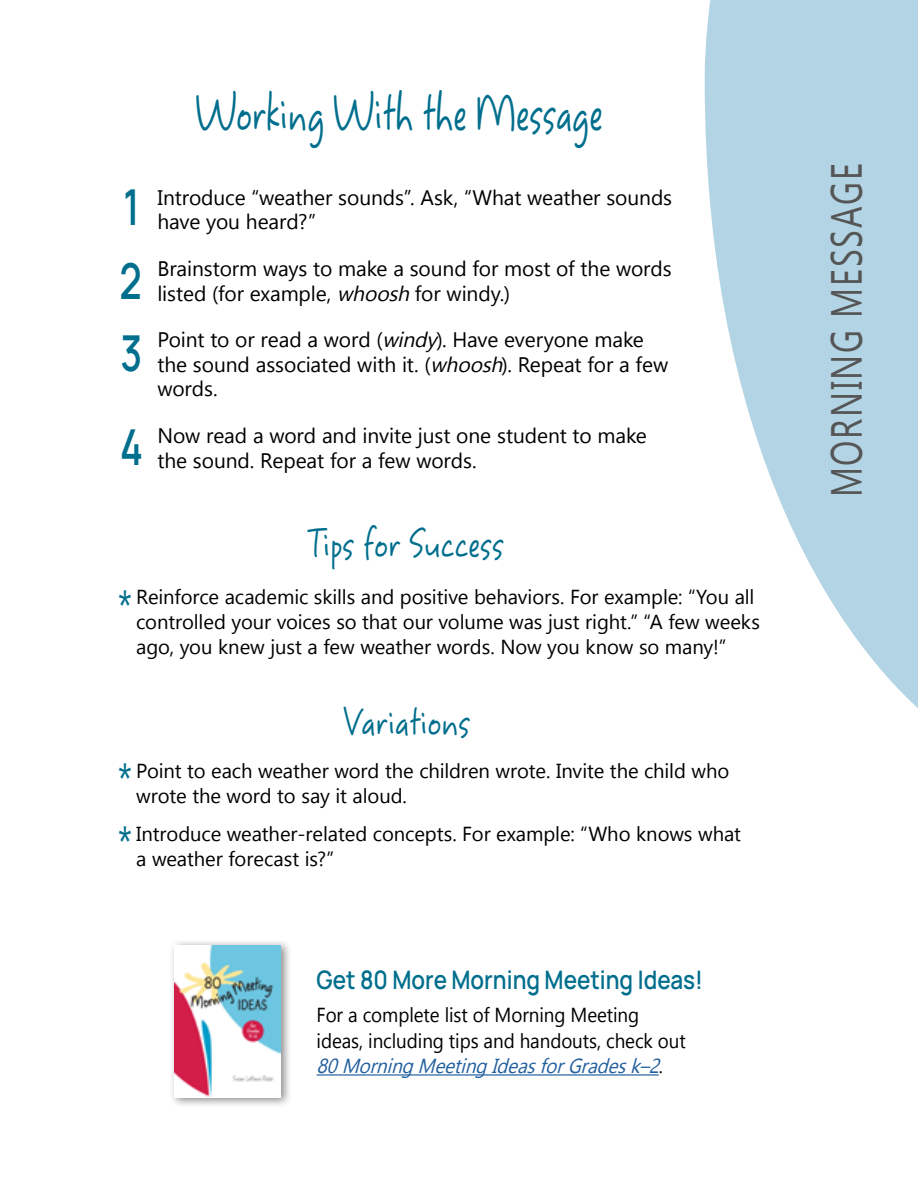
<style>
.page{position:relative;width:918px;height:1188px;background:#fff}
.page>*{position:absolute;margin:0;border:0;box-sizing:border-box;transform-origin:0 0}
.t1{font:51px "Sweet Pea";letter-spacing:-.005em;color:#006e8d;scale:.77 1}
.t2{font:600 49.5px/72.8px "Manrope";color:#006e8d;text-align:justify;scale:.77 1}
.t3{font:45px/62.8px "Gadugi";color:#006e8d;scale:.77 1}
.t4{font:43.5px "Gadugi";letter-spacing:.05em;color:#555;scale:.77 1}
.t5{font:39px "Sweet Pea";color:#006e8d;scale:.88 1}
.t6{font:600 25.5px "Manrope";color:#006e8d;scale:.88 1}
.t7{font:21px/24.8px "Gadugi";letter-spacing:-.005em;color:#000}
.t8{font:20.25px/24.8px "Gadugi";letter-spacing:-.005em;color:#000}
.t9{font:20.25px/25.5px "Gadugi";letter-spacing:-.005em;color:#000;scale:.93 1}
.s1{font-style:italic}
.s2{font-style:italic;color:#215e9e}
</style>
<div class="page">
<svg style="left:704px;top:0;width:214px;height:708px;fill:#b3d4e4"></svg>
<div style="left:169px;top:940px;width:123px;height:168px;background:#000;opacity:.45"></div>
<img style="left:174px;top:945px;width:106px;height:153px">
<hr style="left:317px;top:1074px;width:342px;height:2px;background:#215e9e">
<h2 class="t2" style="left:120px;top:167px;width:31px">1<br>2<br>3</h2>
<h2 class="t2" style="left:120px;top:407px;width:31px">4</h2>
<h1 class="t1" style="left:197px;top:81px;width:529px">Working With the Message</h1>
<p class="t7" style="left:157px;top:185px;width:516px">Introduce “weather sounds”. Ask, “What weather sounds have you heard?”</p>
<p class="t7" style="left:157px;top:256px;width:516px">Brainstorm ways to make a sound for most of the words listed (for example, <span class="s1">whoosh</span> for windy.)</p>
<p class="t7" style="left:157px;top:327px;width:512px">Point to or read a word (<span class="s1">windy</span>). Have everyone make the sound associated with it. (<span class="s1">whoosh</span>). Repeat for a few words.</p>
<p class="t7" style="left:157px;top:423px;width:491px">Now read a word and invite just one student to make the sound. Repeat for a few words.</p>
<h3 class="t5" style="left:307px;top:519px;width:225px">Tips for Success</h3>
<p class="t8" style="left:136px;top:585px;width:625px">Reinforce academic skills and positive behaviors. For example: “You all controlled your voices so that our volume was just right.” “A few weeks ago, you knew just a few weather words. Now you know so many!”</p>
<h3 class="t3" style="left:118px;top:574px;width:20px">*</h3>
<h3 class="t5" style="left:344px;top:697px;width:145px">Variations</h3>
<p class="t8" style="left:136px;top:758px;width:595px">Point to each weather word the children wrote. Invite the child who wrote the word to say it aloud.</p>
<p class="t8" style="left:136px;top:821px;width:606px">Introduce weather-related concepts. For example: “Who knows what a weather forecast is?”</p>
<h3 class="t3" style="left:118px;top:748px;width:20px">* *</h3>
<p class="t6" style="left:317px;top:959px;width:441px">Get 80 More Morning Meeting Ideas!</p>
<p class="t9" style="left:317px;top:1002px;width:399px">For a complete list of Morning Meeting ideas, including tips and handouts, check out<br><span class="s2">80MorningMeetingIdeasforGradesk–2</span>.</p>
<h3 class="t4" style="left:820px;top:497px;width:435px;rotate:-90deg">MORNING MESSAGE</h3>
</div>
